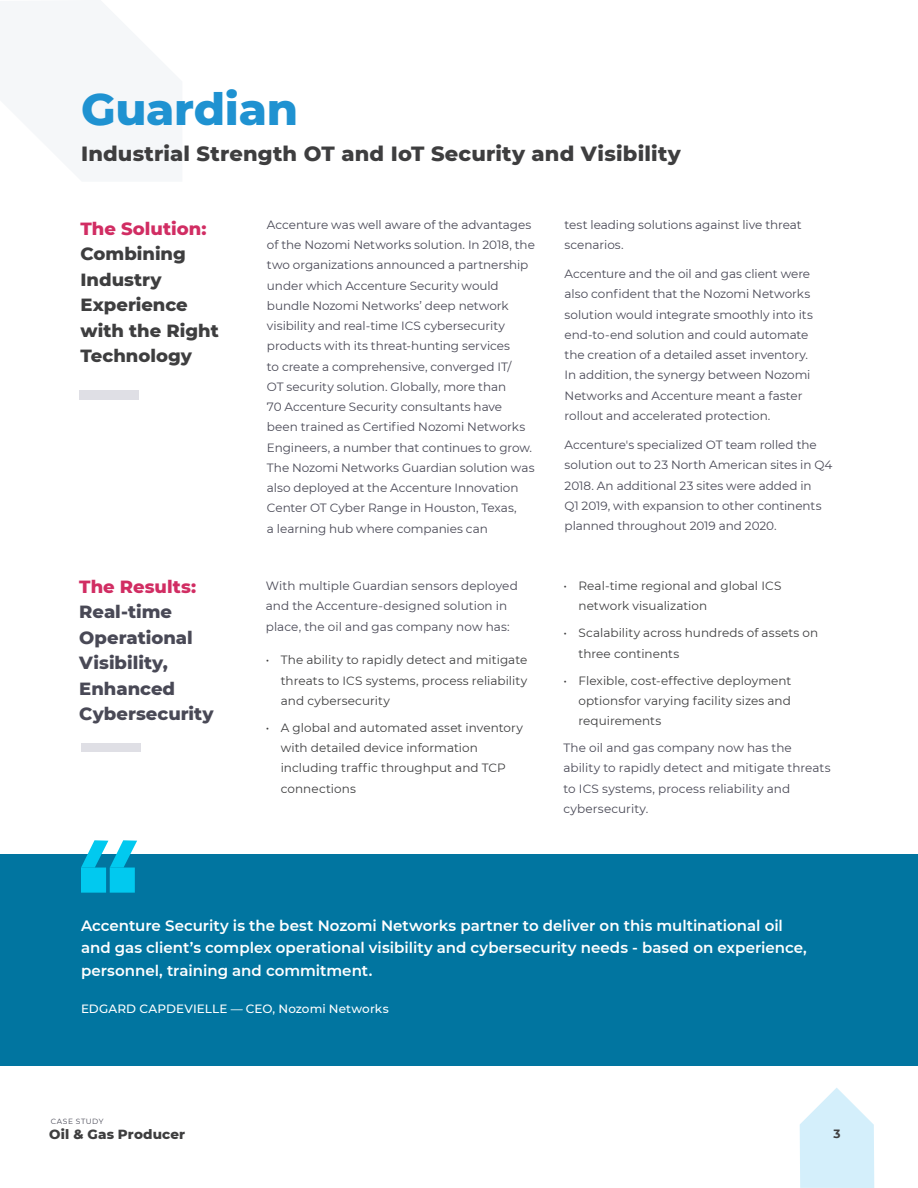
<style>
.page{position:relative;width:918px;height:1188px;background:#fff}
.page>*{position:absolute;margin:0;border:0;box-sizing:border-box;transform-origin:0 0}
.Chapter_Title{font:800 45px "Montserrat";letter-spacing:-.005em;color:#1f92d1}
.Chapter_Subtitle{font:800 21px "Montserrat";letter-spacing:.01em;color:#3e3e3f}
.Chapter_Section{font:800 18px/25.5px "Montserrat";color:#494956}
.Chapter_Section__no{font:800 18px/25.5px "Montserrat";color:#3e3e3f}
.Quote_-_Content{font:600 15px/22.5px "Montserrat";color:#fff}
.t1{font:800 13.5px "Montserrat";letter-spacing:.005em;color:#3e3e3f}
.Normal_Body{font:12px/20.2px "Montserrat";letter-spacing:-.005em;color:#494956}
.t2{font:12px/20.2px "Montserrat";letter-spacing:.005em;color:#3e3e3f}
.Quote_-_Byline{font:500 12px "Montserrat";letter-spacing:.01em;color:#fff}
.t3{font:700 12px "Montserrat";color:#3e3e3f}
.t4{font:7.5px "Montserrat";letter-spacing:.075em;color:#494956}
.s1{color:#d12d63}
</style>
<div class="page">
<svg style="left:800px;top:1088px;width:74px;height:100px"></svg>
<div style="left:0;top:854px;width:918px;height:212px;background:#0175a0"></div>
<div style="left:110px;top:868px;width:25px;height:25px;background:#01c9ef"></div>
<svg style="left:81px;top:840px;width:56px;height:28px"></svg>
<div style="left:81px;top:868px;width:25px;height:25px;background:#01c9ef"></div>
<div style="left:82px;top:743px;width:59px;height:8px;background:#dfdfe5"></div>
<div style="left:79px;top:391px;width:60px;height:9px;background:#dfdfe5"></div>
<p class="Chapter_Title" style="left:81px;top:76px;width:219px">Guardian</p>
<p class="Chapter_Subtitle" style="left:81px;top:138px;width:601px">Industrial Strength OT and IoT Security and Visibility</p>
<p class="Chapter_Section__no" style="left:81px;top:214px;width:128px"><span class="s1">The Solution:<br></span>Combining<br>Industry<br>Experience</p>
<p class="Chapter_Section__no" style="left:81px;top:316px;width:140px">with the Right<br>Technology</p>
<p class="Chapter_Section" style="left:79px;top:573px;width:118px"><span class="s1">The Results:<br></span>Real-time<br>Operational<br>Visibility,</p>
<p class="Chapter_Section" style="left:79px;top:675px;width:136px">Enhanced<br>Cybersecurity</p>
<p class="Normal_Body" style="left:267px;top:214px;width:270px">Accenture was well aware of the advantages of the Nozomi Networks solution. In 2018, the two organizations announced a partnership under which Accenture Security would bundle Nozomi Networks’ deep network visibility and real-time ICS cybersecurity products with its threat-hunting services<br>to create a comprehensive, converged IT/<br>OT security solution. Globally, more than<br>70 Accenture Security consultants have been trained as Certified Nozomi Networks Engineers, a number that continues to grow.<br>The Nozomi Networks Guardian solution was also deployed at the Accenture Innovation Center OT Cyber Range in Houston, Texas,<br>a learning hub where companies can</p>
<p class="Normal_Body" style="left:565px;top:214px;width:239px">test leading solutions against live threat scenarios.</p>
<p class="Normal_Body" style="left:565px;top:263px;width:250px">Accenture and the oil and gas client were also confident that the Nozomi Networks solution would integrate smoothly into its end-to-end solution and could automate the creation of a detailed asset inventory.<br>In addition, the synergy between Nozomi Networks and Accenture meant a faster rollout and accelerated protection.</p>
<p class="Normal_Body" style="left:565px;top:434px;width:269px">Accenture's specialized OT team rolled the solution out to 23 North American sites in Q4<br>2018. An additional 23 sites were added in<br>Q1 2019, with expansion to other continents planned throughout 2019 and 2020.</p>
<p class="Normal_Body" style="left:266px;top:575px;width:254px">With multiple Guardian sensors deployed and the Accenture-designed solution in place, the oil and gas company now has:</p>
<p class="t2" style="left:281px;top:650px;width:248px;text-align:justify;text-indent:-15px">• The ability to rapidly detect and mitigate threats to ICS systems, process reliability and cybersecurity</p>
<p class="t2" style="left:281px;top:717px;width:244px;text-indent:-15px">• A global and automated asset inventory with detailed device information including traffic throughput and TCP connections</p>
<p class="t2" style="left:578px;top:575px;width:204px;text-indent:-15px">• Real-time regional and global ICS network visualization</p>
<p class="t2" style="left:578px;top:623px;width:241px;text-indent:-15px">• Scalability across hundreds of assets on three continents</p>
<p class="t2" style="left:578px;top:670px;width:214px;text-align:justify;text-indent:-15px">• Flexible, cost-effective deployment optionsfor varying facility sizes and requirements</p>
<p class="Normal_Body" style="left:563px;top:737px;width:269px">The oil and gas company now has the ability to rapidly detect and mitigate threats to ICS systems, process reliability and cybersecurity.</p>
<p class="Quote_-_Content" style="left:81px;top:914px;width:727px">Accenture Security is the best Nozomi Networks partner to deliver on this multinational oil and gas client’s complex operational visibility and cybersecurity needs - based on experience, personnel, training and commitment.</p>
<p class="Quote_-_Byline" style="left:81px;top:1000px;width:309px">EDGARD CAPDEVIELLE — CEO, Nozomi Networks</p>
<p class="t4" style="left:51px;top:1116px;width:54px">CASE STUDY</p>
<p class="t1" style="left:49px;top:1124px;width:138px">Oil &amp; Gas Producer</p>
<p class="t3" style="left:833px;top:1125px;width:9px">3</p>
</div>
